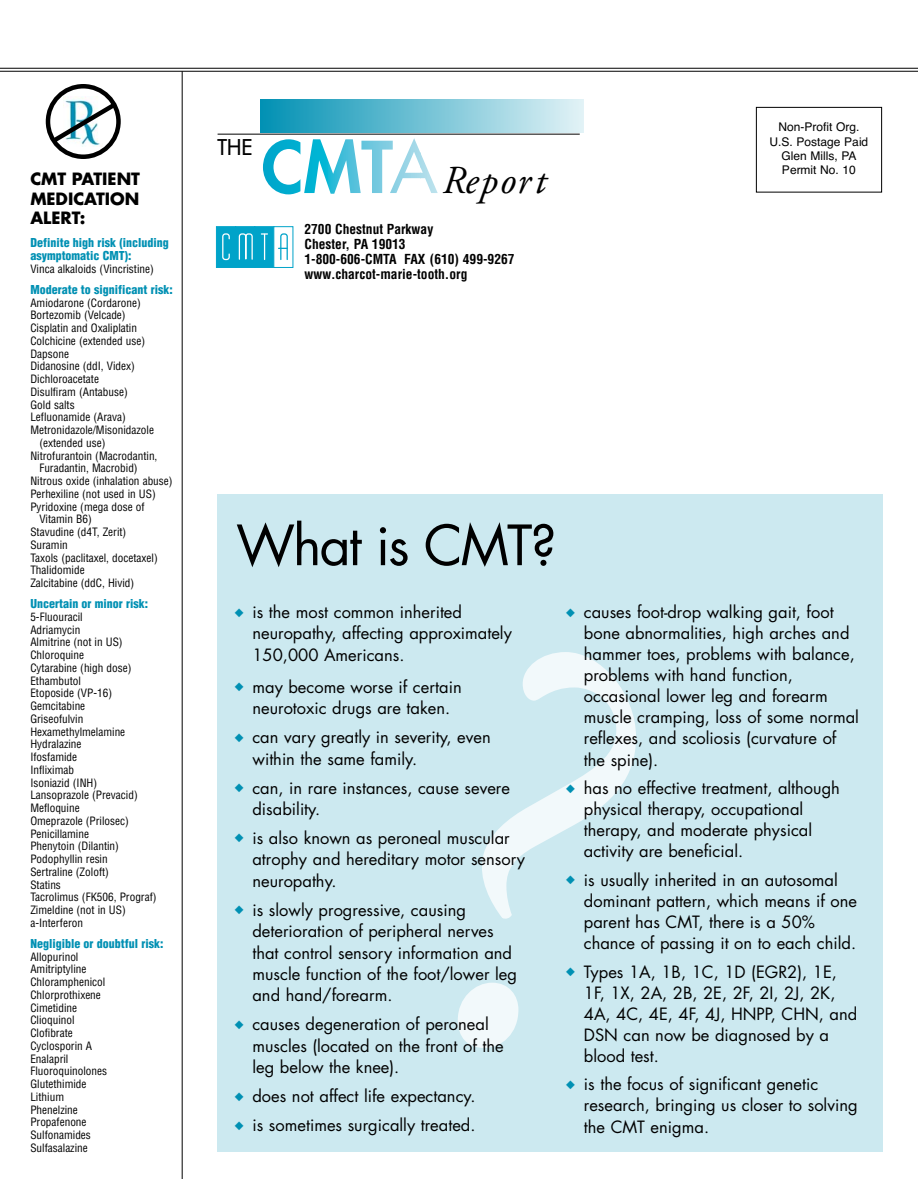
<style>
.page{position:relative;width:918px;height:1188px;background:#fff}
.page>*{position:absolute;margin:0;border:0;box-sizing:border-box;transform-origin:0 0}
.t1{font:italic 600px "Adobe Garamond";color:#f2f9fb}
.t2{font:54px "Futura";letter-spacing:-.035em;color:#000}
.t3{font:italic 39.6px "Adobe Garamond";letter-spacing:.05em;color:#000}
.t4{font:21.15px "Futura";color:#000}
.t5{font:16.5px/21px "Futura";color:#000}
.t6{font:700 16.5px/19.5px "Futura";color:#000;text-align:justify}
.t7{font:700 condensed 13.5px/15px "Helvetica";color:#000}
.t8{font:900 condensed 12px/13.5px "Helvetica";color:#0090b3}
.t9{font:12px/14.4px "Helvetica";color:#000;text-align:center}
.t10{font:condensed 11.25px/12.8px "Helvetica";color:#000}
.s1{color:#0090b3}
</style>
<div class="page">
<div style="left:756px;top:107px;width:126px;height:85px;border:1px solid #000"></div>
<div style="left:216px;top:226px;width:20px;height:42px;background:#00a3c9"></div>
<div style="left:235px;top:226px;width:20px;height:42px;background:#00a3c9"></div>
<div style="left:254px;top:226px;width:20px;height:42px;background:#00a3c9"></div>
<div style="left:273px;top:226px;width:20px;height:42px;background:#fff;border:1px solid #00a3c9"></div>
<svg style="left:279px;top:233px;width:9px;height:27px"></svg>
<svg style="left:261px;top:233px;width:6px;height:27px"></svg>
<div style="left:222px;top:233px;width:8px;height:27px;border:1px solid #fff;border-radius:3px"></div>
<svg style="left:238px;top:233px;width:15px;height:27px"></svg>
<hr style="left:182px;top:71px;width:1px;height:1108px;background:#000">
<hr style="left:0;top:71px;width:918px;height:1px;background:#000">
<hr style="left:0;top:68px;width:918px;height:1px;background:#000">
<svg style="left:46px;top:84px;width:75px;height:75px"></svg>
<div style="left:260px;top:99px;width:324px;height:33px;background:linear-gradient(to right,#0191b3,#e2f2f6)"></div>
<hr style="left:218px;top:134px;width:362px;height:1px;background:#000">
<svg style="left:263px;top:138px;width:175px;height:56px"></svg>
<div style="left:217px;top:494px;width:666px;height:658px;background:#cce9f0"></div>
<p class="t6" style="left:30px;top:171px;width:111px">CMT PATIENT MEDICATION ALERT:</p>
<p class="t8" style="left:30px;top:236px;width:140px">Definite high risk (including asymptomatic CMT):</p>
<p class="t10" style="left:30px;top:263px;width:125px">Vinca alkaloids (Vincristine)</p>
<p class="t8" style="left:30px;top:284px;width:144px">Moderate to significant risk:</p>
<p class="t10" style="left:30px;top:297px;width:112px">Amiodarone (Cordarone)</p>
<p class="t10" style="left:30px;top:310px;width:97px">Bortezomib (Velcade)</p>
<p class="t10" style="left:30px;top:323px;width:108px">Cisplatin and Oxaliplatin</p>
<p class="t10" style="left:30px;top:335px;width:116px">Colchicine (extended use)</p>
<p class="t10" style="left:30px;top:348px;width:40px">Dapsone</p>
<p class="t10" style="left:30px;top:361px;width:106px">Didanosine (ddI, Videx)</p>
<p class="t10" style="left:30px;top:374px;width:70px">Dichloroacetate</p>
<p class="t10" style="left:30px;top:386px;width:99px">Disulfiram (Antabuse)</p>
<p class="t10" style="left:30px;top:399px;width:46px">Gold salts</p>
<p class="t10" style="left:30px;top:412px;width:97px">Lefluonamide (Arava)</p>
<p class="t10" style="left:30px;top:425px;width:125px">Metronidazole/Misonidazole</p>
<p class="t10" style="left:39px;top:437px;width:68px">(extended use)</p>
<p class="t10" style="left:30px;top:450px;width:129px">Nitrofurantoin (Macrodantin,</p>
<p class="t10" style="left:39px;top:463px;width:100px">Furadantin, Macrobid)</p>
<p class="t10" style="left:30px;top:476px;width:144px">Nitrous oxide (inhalation abuse)</p>
<p class="t10" style="left:30px;top:488px;width:127px">Perhexiline (not used in US)</p>
<p class="t10" style="left:30px;top:501px;width:116px">Pyridoxine (mega dose of</p>
<p class="t10" style="left:39px;top:514px;width:54px">Vitamin B 6)</p>
<p class="t10" style="left:30px;top:527px;width:98px">Stavudine (d4T, Zerit)</p>
<p class="t10" style="left:30px;top:539px;width:39px">Suramin</p>
<p class="t10" style="left:30px;top:552px;width:129px">Taxols (paclitaxel, docetaxel)</p>
<p class="t10" style="left:30px;top:565px;width:56px">Thalidomide</p>
<p class="t10" style="left:30px;top:578px;width:105px">Zalcitabine (ddC, Hivid)</p>
<p class="t8" style="left:30px;top:598px;width:119px">Uncertain or minor risk:</p>
<p class="t10" style="left:30px;top:611px;width:128px">5-Fluouracil<br>Adriamycin<br>Almitrine (not in US)<br>Chloroquine<br>Cytarabine (high dose)<br>Ethambutol<br>Etoposide (VP-16)<br>Gemcitabine<br>Griseofulvin<br>Hexamethylmelamine<br>Hydralazine<br>Ifosfamide<br>Infliximab<br>Isoniazid (INH)<br>Lansoprazole (Prevacid)<br>Mefloquine<br>Omeprazole (Prilosec)<br>Penicillamine<br>Phenytoin (Dilantin)<br>Podophyllin resin<br>Sertraline (Zoloft)<br>Statins<br>Tacrolimus (FK506, Prograf)<br>Zimeldine (not in US) a-Interferon</p>
<p class="t8" style="left:30px;top:938px;width:135px">Negligible or doubtful risk:</p>
<p class="t10" style="left:30px;top:951px;width:78px">Allopurinol<br>Amitriptyline<br>Chloramphenicol<br>Chlorprothixene<br>Cimetidine<br>Clioquinol<br>Clofibrate<br>Cyclosporin A<br>Enalapril<br>Fluoroquinolones<br>Glutethimide<br>Lithium<br>Phenelzine<br>Propafenone<br>Sulfonamides<br>Sulfasalazine</p>
<p class="t4" style="left:217px;top:137px;width:36px">THE</p>
<h3 class="t3" style="left:441px;top:165px;width:105px">Report</h3>
<p class="t7" style="left:304px;top:223px;width:212px">2700 Chestnut Parkway<br>Chester, PA 19013<br>1-800-606-CMTA FAX (610) 499-9267 www.charcot-marie-tooth.org</p>
<h2 class="t2" style="left:236px;top:520px;width:322px">What is CMT?</h2>
<p class="t9" style="left:770px;top:121px;width:100px">Non-Profit Org.<br>U.S. Postage Paid<br>Glen Mills, PA<br>Permit No. 10</p>
<p class="t5" style="left:584px;top:603px;width:277px;text-indent:-18px"><span class="s1">◆</span> causes foot-drop walking gait, foot bone abnormalities, high arches and hammer toes, problems with balance, problems with hand function, occasional lower leg and forearm muscle cramping, loss of some normal reflexes, and scoliosis (curvature of the spine).</p>
<p class="t5" style="left:584px;top:779px;width:258px;text-indent:-18px"><span class="s1">◆</span> has no effective treatment, although physical therapy, occupational therapy, and moderate physical activity are beneficial.</p>
<p class="t5" style="left:584px;top:871px;width:275px;text-indent:-18px"><span class="s1">◆</span> is usually inherited in an autosomal dominant pattern, which means if one parent has CMT, there is a 50% chance of passing it on to each child.</p>
<p class="t5" style="left:584px;top:962px;width:275px;text-indent:-18px"><span class="s1">◆</span> Types 1A, 1B, 1C, 1D (EGR2), 1E,<br>1F, 1X, 2A, 2B, 2E, 2F, 2I, 2J, 2K,<br>4A, 4C, 4E, 4F, 4J, HNPP, CHN, and<br>DSN can now be diagnosed by a blood test.</p>
<p class="t5" style="left:584px;top:1075px;width:275px;text-indent:-18px"><span class="s1">◆</span> is the focus of significant genetic research, bringing us closer to solving the CMT enigma.</p>
<p class="t5" style="left:252px;top:603px;width:261px;line-height:21.5px;text-indent:-18px"><span class="s1">◆</span> is the most common inherited<br>neuro pathy, affecting approximately<br>150,000 Americans.</p>
<p class="t5" style="left:234px;top:677px;width:229px;line-height:21.5px;text-align:center"><span class="s1">◆</span> may become worse if certain neurotoxic drugs are taken.</p>
<p class="t5" style="left:252px;top:728px;width:240px;line-height:21.5px;text-indent:-18px"><span class="s1">◆</span> can vary greatly in severity, even within the same family.</p>
<p class="t5" style="left:252px;top:778px;width:259px;line-height:21.5px;text-indent:-18px"><span class="s1">◆</span> can, in rare instances, cause severe disability.</p>
<p class="t5" style="left:252px;top:829px;width:274px;line-height:21.5px;text-indent:-18px"><span class="s1">◆</span> is also known as peroneal muscular atrophy and hereditary motor sensory neuropathy.</p>
<p class="t5" style="left:252px;top:900px;width:266px;line-height:21.5px;text-indent:-18px"><span class="s1">◆</span> is slowly progressive, causing deterioration of peripheral nerves that control sensory information and muscle function of the foot/lower leg and hand/forearm.</p>
<p class="t5" style="left:252px;top:1015px;width:253px;line-height:21.5px;text-indent:-18px"><span class="s1">◆</span> causes degeneration of peroneal muscles (located on the front of the leg below the knee).</p>
<p class="t5" style="left:234px;top:1087px;width:243px"><span class="s1">◆</span> does not affect life expectancy.</p>
<p class="t5" style="left:234px;top:1116px;width:243px"><span class="s1">◆</span> is sometimes surgically treated.</p>
<h1 class="t1" style="left:394px;top:608px;width:181px">?</h1>
</div>
